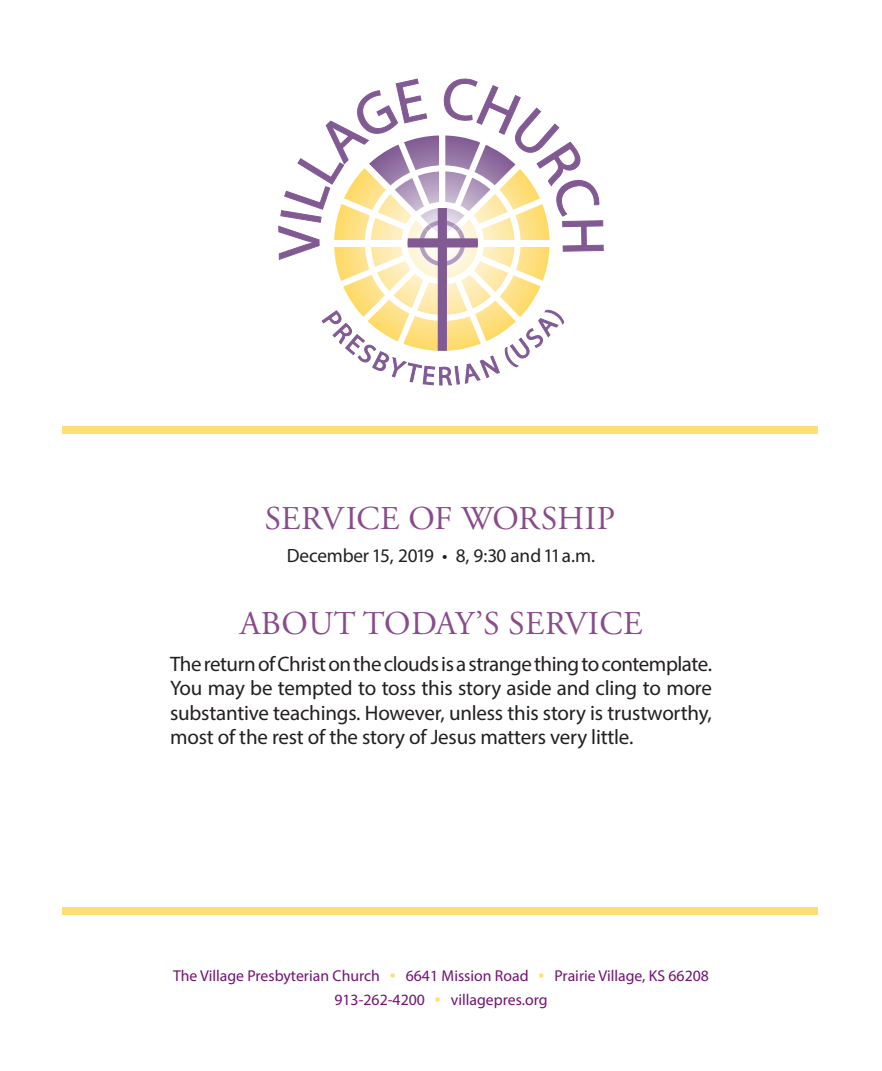
<style>
.page{position:relative;width:882px;height:1071px;background:#fff}
.page>*{position:absolute;margin:0;border:0;box-sizing:border-box;transform-origin:0 0}
.t1{font:33.25px "Adobe Garamond Pro";letter-spacing:.015em;color:#884c8a}
.t2{font:21px/24.5px "Myriad Pro";letter-spacing:-.01em;color:#231f20;text-align:justify}
.t3{font:19.25px "Myriad Pro";letter-spacing:-.01em;color:#231f20}
.t4{font:15.75px/24.5px "Myriad Pro";color:#711271;text-align:center}
.s1{font-size:21px;color:#ffde74}
</style>
<div class="page">
<svg style="left:278px;top:79px;width:326px;height:306px"></svg>
<div style="left:62px;top:426px;width:756px;height:7px;background:#ffde74"></div>
<div style="left:62px;top:907px;width:756px;height:8px;background:#ffde74"></div>
<h1 class="t1" style="left:265px;top:498px;width:352px">SERVICE OF WORSHIP</h1>
<p class="t3" style="left:287px;top:544px;width:310px">December 15, 2019 • 8, 9:30 and 11 a.m.</p>
<h1 class="t1" style="left:240px;top:603px;width:404px">ABOUT TODAY’S SERVICE</h1>
<p class="t2" style="left:170px;top:651px;width:543px">The return of Christ on the clouds is a strange thing to contemplate.<br>You may be tempted to toss this story aside and cling to more substantive teachings. However, unless this story is trustworthy, most of the rest of the story of Jesus matters very little.</p>
<p class="t4" style="left:173px;top:963px;width:537px">The Village Presbyterian Church <span class="s1">•</span> 6641 Mission Road <span class="s1">•</span> Prairie Village, KS 66208<br>913-262-4200 <span class="s1">•</span> villagepres.org</p>
</div>
